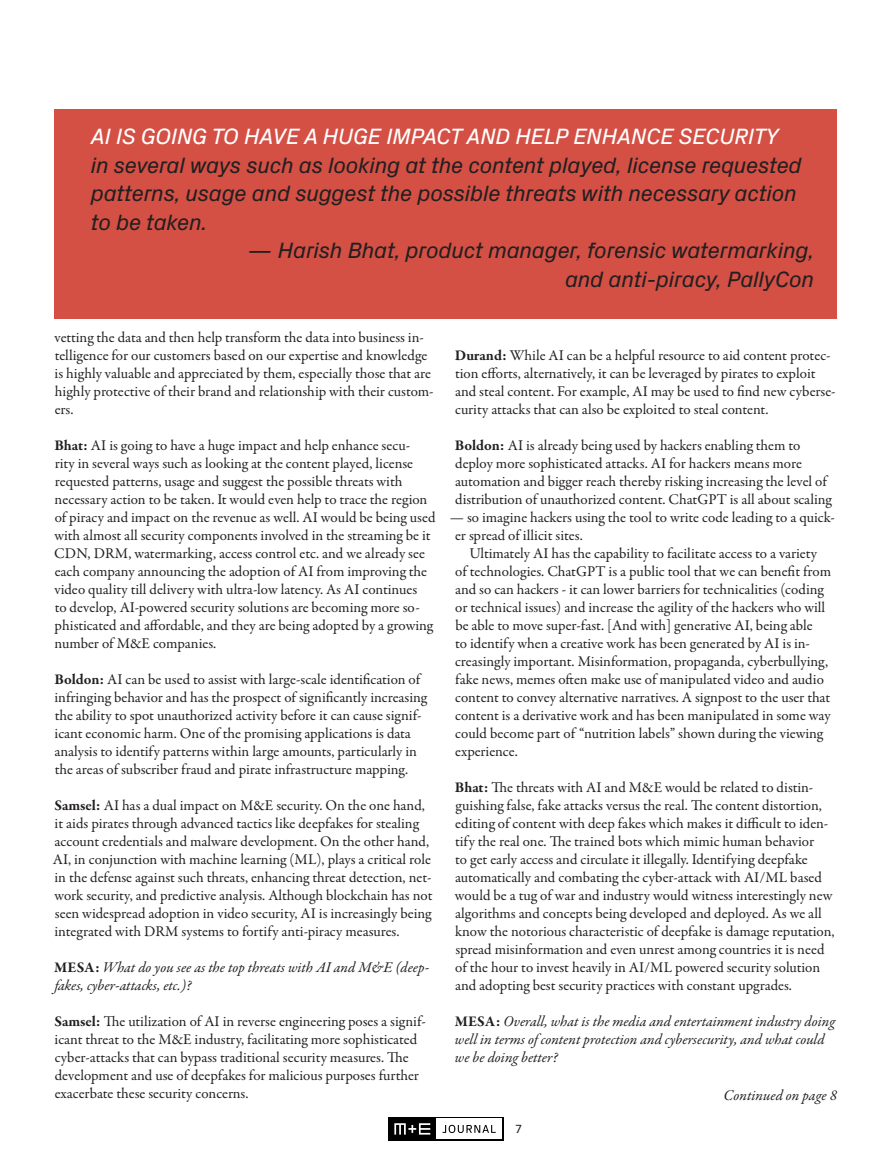
<style>
.page{position:relative;width:891px;height:1161px;background:#fff}
.page>*{position:absolute;margin:0;border:0;box-sizing:border-box;transform-origin:0 0}
.t1{font:italic 22.5px/28.5px "Px Grotesk";letter-spacing:-.02em;color:#231f20}
.t2{font:15px/18px "Garamond Premr Pro";color:#231f20}
.t3{font:italic 15px/18px "Garamond Premr Pro";color:#231f20}
.t4{font:12px "Px Grotesk";color:#231f20}
.s1{color:#fff}
.s2{font-weight:700}
.s3{font-weight:700;font-style:normal}
</style>
<div class="page">
<div style="left:388px;top:1117px;width:116px;height:24px;background:#000"></div>
<div style="left:436px;top:1119px;width:66px;height:20px;background:#fff"></div>
<svg style="left:443px;top:1125px;width:53px;height:8px"></svg>
<svg style="left:394px;top:1123px;width:36px;height:12px"></svg>
<div style="left:54px;top:109px;width:783px;height:209px;background:#d45045"></div>
<p class="t1" style="left:91px;top:121px;width:713px"><span class="s1">AI IS GOING TO HAVE A HUGE IMPACT AND HELP ENHANCE SECURITY </span>in several ways such as looking at the content played, license requested patterns, usage and suggest the possible threats with necessary action to be taken.</p>
<p class="t1" style="left:248px;top:235px;width:568px;text-align:right">— Harish Bhat, product manager, forensic watermarking, and anti-piracy, PallyCon</p>
<p class="t2" style="left:54px;top:329px;width:381px">vetting the data and then help transform the data into business in&shy;telligence for our customers based on our expertise and knowledge is highly valuable and appreciated by them, especially those that are highly protective of their brand and relationship with their custom&shy;ers.</p>
<p class="t2" style="left:54px;top:437px;width:383px"><span class="s2">Bhat:</span> AI is going to have a huge impact and help enhance secu-<br>rity in several ways such as looking at the content played, license requested patterns, usage and suggest the possible threats with necessary action to be taken. It would even help to trace the region of piracy and impact on the revenue as well. AI would be being used with almost all security components involved in the streaming be it CDN, DRM, watermarking, access control etc. and we already see each company announcing the adoption of AI from improving the video quality till delivery with ultra-low latency. As AI continues<br>to develop, AI-powered security solutions are becoming more so&shy;phisticated and affordable, and they are being adopted by a growing number of M&amp;E companies.</p>
<p class="t2" style="left:54px;top:671px;width:374px"><span class="s2">Boldon:</span> AI can be used to assist with large-scale identification of infringing behavior and has the prospect of significantly increasing the ability to spot unauthorized activity before it can cause signif&shy;icant economic harm. One of the promising applications is data analysis to identify patterns within large amounts, particularly in the areas of subscriber fraud and pirate infrastructure mapping.</p>
<p class="t2" style="left:53px;top:797px;width:381px"><span class="s2">Samsel:</span> AI has a dual impact on M&amp;E security. On the one hand, it aids pirates through advanced tactics like deepfakes for stealing account credentials and malware development. On the other hand, AI, in conjunction with machine learning (ML), plays a critical role in the defense against such threats, enhancing threat detection, net&shy;work security, and predictive analysis. Although blockchain has not seen widespread adoption in video security, AI is increasingly being integrated with DRM systems to fortify anti-piracy measures.</p>
<p class="t3" style="left:54px;top:959px;width:377px"><span class="s3">MESA:</span> What do you see as the top threats with AI and M&amp;E (deep&shy;fakes, cyber-attacks, etc.)?</p>
<p class="t2" style="left:54px;top:1013px;width:373px"><span class="s2">Samsel:</span> The utilization of AI in reverse engineering poses a signif&shy;icant threat to the M&amp;E industry, facilitating more sophisticated cyber-attacks that can bypass traditional security measures. The development and use of deepfakes for malicious purposes further exacerbate these security concerns.</p>
<p class="t2" style="left:455px;top:347px;width:382px"><span class="s2">Durand:</span> While AI can be a helpful resource to aid content protec&shy;tion efforts, alternatively, it can be leveraged by pirates to exploit and steal content. For example, AI may be used to find new cyberse&shy;curity attacks that can also be exploited to steal content.</p>
<p class="t2" style="left:455px;top:437px;width:378px"><span class="s2">Boldon:</span> AI is already being used by hackers enabling them to deploy more sophisticated attacks. AI for hackers means more automation and bigger reach thereby risking increasing the level of distribution of unauthorized content. ChatGPT is all about scaling</p>
<p class="t2" style="left:455px;top:509px;width:381px;text-indent:-5px">— so imagine hackers using the tool to write code leading to a quick&shy;er spread of illicit sites.</p>
<p class="t2" style="left:455px;top:545px;width:378px;text-indent:14px">Ultimately AI has the capability to facilitate access to a variety of technologies. ChatGPT is a public tool that we can benefit from and so can hackers - it can lower barriers for technicalities (coding or technical issues) and increase the agility of the hackers who will be able to move super-fast. [And with] generative AI, being able<br>to identify when a creative work has been generated by AI is in&shy;creasingly important. Misinformation, propaganda, cyberbullying, fake news, memes often make use of manipulated video and audio content to convey alternative narratives. A signpost to the user that content is a derivative work and has been manipulated in some way could become part of “nutrition labels” shown during the viewing experience.</p>
<p class="t2" style="left:455px;top:779px;width:381px"><span class="s2">Bhat:</span> The threats with AI and M&amp;E would be related to distin&shy;guishing false, fake attacks versus the real. The content distortion, editing of content with deep fakes which makes it difficult to iden&shy;tify the real one. The trained bots which mimic human behavior<br>to get early access and circulate it illegally. Identifying deepfake automatically and combating the cyber-attack with AI/ML based would be a tug of war and industry would witness interestingly new algorithms and concepts being developed and deployed. As we all know the notorious characteristic of deepfake is damage reputation, spread misinformation and even unrest among countries it is need of the hour to invest heavily in AI/ML powered security solution and adopting best security practices with constant upgrades.</p>
<p class="t3" style="left:455px;top:1013px;width:382px"><span class="s3">MESA:</span> Overall, what is the media and entertainment industry doing well in terms of content protection and cybersecurity, and what could we be doing better?</p>
<p class="t4" style="left:516px;top:1120px;width:8px">7</p>
<p class="t3" style="left:724px;top:1087px;width:115px">Continued on page 8</p>
</div>
